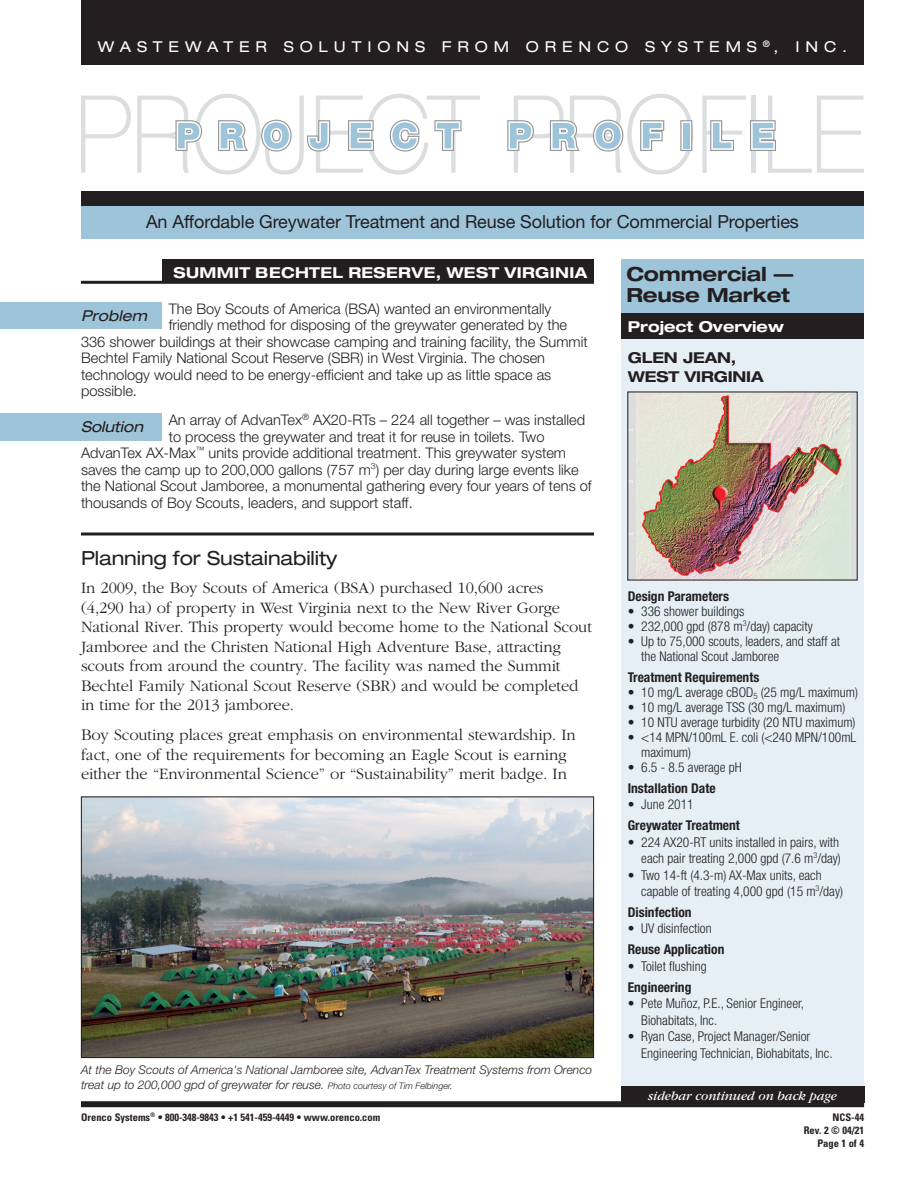
<style>
.page{position:relative;width:918px;height:1188px;background:#fff}
.page>*{position:absolute;margin:0;border:0;box-sizing:border-box;transform-origin:0 0}
.Story_Heading{font:expanded 19.5px "Helvetica Neue";letter-spacing:-.005em;color:#231f20}
.t1{font:700 expanded 19.5px/21px "Helvetica Neue";letter-spacing:-.01em;color:#231f20}
.t2{font:18px "Helvetica Neue";letter-spacing:-.005em;color:#231f20}
.Story_Text{font:300 16.5px/19.5px "Garamond";letter-spacing:-.005em;color:#231f20}
.t3{font:expanded 15px "Helvetica Neue";letter-spacing:.395em;color:#fff}
.Location_Utility{font:700 expanded 15px "Helvetica Neue";letter-spacing:.025em;color:#fff}
.Side_Bar_LOCATION{font:700 expanded 15px/19.5px "Helvetica Neue";letter-spacing:-.01em;color:#231f20}
.Location_Utility-2{font:700 expanded 15px "Helvetica Neue";color:#fff}
.t4{font:italic expanded 15px "Helvetica Neue";color:#231f20}
.Problem_Solution_Tex{font:300 14.7px "Helvetica Neue";color:#231f20}
.t5{font:300 condensed 13.5px/16.5px "Helvetica Neue";color:#231f20}
.Side_Bar_Sub_Head{font:700 condensed 13.5px "Helvetica Neue";color:#231f20}
.t6{font:italic 13.5px "Garamond";letter-spacing:-.005em;color:#fff}
.Captions{font:italic 300 12px/15px "Helvetica Neue";color:#231f20}
.t7{font:700 condensed 10.5px/12.6px "Univers";color:#231f20;text-align:right}
.s1{font-size:9px}
</style>
<div class="page">
<div style="left:621px;top:338px;width:243px;height:748px;background:#e5eff5"></div>
<div style="left:81px;top:192px;width:783px;height:14px;background:#231f20"></div>
<div style="left:81px;top:0;width:783px;height:65px;background:#231f20"></div>
<div style="left:621px;top:313px;width:243px;height:26px;background:#231f20"></div>
<div style="left:81px;top:1101px;width:783px;height:6px;background:#231f20"></div>
<div style="left:621px;top:1086px;width:243px;height:17px;background:#231f20"></div>
<div style="left:621px;top:259px;width:243px;height:54px;background:#9ec4da"></div>
<div style="left:0;top:302px;width:162px;height:27px;background:#9ec4da"></div>
<div style="left:0;top:414px;width:162px;height:27px;background:#9ec4da"></div>
<hr style="left:81px;top:281px;width:513px;height:3px;background:#231f20">
<svg style="left:81px;top:532px;width:513px;height:4px;background:#595657"></svg>
<svg style="left:81px;top:96px;width:50px;height:77px"></svg>
<svg style="left:137px;top:94px;width:343px;height:98px"></svg>
<svg style="left:505px;top:94px;width:188px;height:98px"></svg>
<div style="left:683px;top:123px;width:7px;height:25px;background:#9ec4da"></div>
<svg style="left:702px;top:96px;width:162px;height:77px"></svg>
<div style="left:81px;top:206px;width:783px;height:32px;background:#9ec4da"></div>
<div style="left:162px;top:259px;width:432px;height:23px;background:#231f20"></div>
<img style="left:629px;top:394px;width:227px;height:185px">
<div style="left:627px;top:392px;width:231px;height:189px;border:1px solid #231f20"></div>
<img style="left:83px;top:798px;width:509px;height:258px">
<div style="left:81px;top:796px;width:513px;height:262px;border:1px solid #231f20"></div>
<p class="t3" style="left:98px;top:38px;width:751px">WASTEWATER SOLUTIONS FROM ORENCO SYSTEMS <sup>®</sup>, INC.</p>
<p class="t2" style="left:146px;top:211px;width:654px">An Affordable Greywater Treatment and Reuse Solution for Commercial Properties</p>
<p class="Location_Utility" style="left:173px;top:263px;width:415px">SUMMIT BECHTEL RESERVE, WEST VIRGINIA</p>
<p class="Problem_Solution_Tex" style="left:169px;top:300px;width:384px">The Boy Scouts of America (BSA) wanted an environmentally</p>
<p class="Problem_Solution_Tex" style="left:169px;top:316px;width:400px">friendly method for disposing of the greywater generated by the</p>
<p class="Problem_Solution_Tex" style="left:81px;top:333px;width:508px">336 shower buildings at their showcase camping and training facility, the Summit</p>
<p class="Problem_Solution_Tex" style="left:81px;top:349px;width:466px">Bechtel Family National Scout Reserve (SBR) in West Virginia. The chosen</p>
<p class="Problem_Solution_Tex" style="left:81px;top:366px;width:472px">technology would need to be energy-efficient and take up as little space as</p>
<p class="Problem_Solution_Tex" style="left:81px;top:382px;width:58px">possible.</p>
<p class="Problem_Solution_Tex" style="left:169px;top:411px;width:418px">An array of AdvanTex<sup>®</sup> AX20-RTs – 224 all together – was installed</p>
<p class="Problem_Solution_Tex" style="left:169px;top:428px;width:377px">to process the greywater and treat it for reuse in toilets. Two</p>
<p class="Problem_Solution_Tex" style="left:81px;top:444px;width:487px">AdvanTex AX-Max<sup>™</sup> units provide additional treatment. This greywater system</p>
<p class="Problem_Solution_Tex" style="left:81px;top:461px;width:499px">saves the camp up to 200,000 gallons (757 m<sup>3</sup>) per day during large events like</p>
<p class="Problem_Solution_Tex" style="left:81px;top:477px;width:512px">the National Scout Jamboree, a monumental gathering every four years of tens of</p>
<p class="Problem_Solution_Tex" style="left:81px;top:494px;width:333px">thousands of Boy Scouts, leaders, and support staff.</p>
<p class="t4" style="left:81px;top:306px;width:68px">Problem</p>
<p class="t4" style="left:81px;top:418px;width:64px">Solution</p>
<p class="Story_Heading" style="left:81px;top:546px;width:258px">Planning for Sustainability</p>
<p class="Story_Text" style="left:81px;top:578px;width:513px">In 2009, the Boy Scouts of America (BSA) purchased 10,600 acres<br>(4,290 ha) of property in West Virginia next to the New River Gorge National River. This property would become home to the National Scout Jamboree and the Christen National High Adventure Base, attracting scouts from around the country. The facility was named the Summit Bechtel Family National Scout Reserve (SBR) and would be completed in time for the 2013 jamboree.</p>
<p class="Story_Text" style="left:81px;top:726px;width:496px">Boy Scouting places great emphasis on environmental stewardship. In fact, one of the requirements for becoming an Eagle Scout is earning either the “Environmental Science” or “Sustainability” merit badge. In</p>
<p class="Captions" style="left:81px;top:1062px;width:513px">At the Boy Scouts of America's National Jamboree site, AdvanTex Treatment Systems from Orenco treat up to 200,000 gpd of greywater for reuse. <span class="s1">Photo courtesy of Tim Felbinger.</span></p>
<h1 class="t1" style="left:626px;top:263px;width:168px">Commercial —<br>Reuse Market</h1>
<p class="Location_Utility-2" style="left:628px;top:317px;width:158px">Project Overview</p>
<p class="Side_Bar_LOCATION" style="left:628px;top:347px;width:137px">GLEN JEAN,<br>WEST VIRGINIA</p>
<p class="Side_Bar_Sub_Head" style="left:628px;top:588px;width:103px">Design Parameters</p>
<p class="t5" style="left:628px;top:603px;width:118px">• 336 shower buildings</p>
<p class="t5" style="left:628px;top:618px;width:186px">• 232,000 gpd (878 m<sup>3</sup>/day) capacity</p>
<p class="t5" style="left:641px;top:634px;width:200px;line-height:15px;text-indent:-14px">• Up to 75,000 scouts, leaders, and staff at the National Scout Jamboree</p>
<p class="Side_Bar_Sub_Head" style="left:628px;top:669px;width:133px">Treatment Requirements</p>
<p class="t5" style="left:628px;top:684px;width:232px">• 10 mg/L average cBOD<sub>5</sub> (25 mg/L maximum)</p>
<p class="t5" style="left:628px;top:699px;width:219px">• 10 mg/L average TSS (30 mg/L maximum)</p>
<p class="t5" style="left:628px;top:714px;width:229px">• 10 NTU average turbidity (20 NTU maximum)</p>
<p class="t5" style="left:641px;top:730px;width:217px;line-height:15px;text-indent:-14px">• &lt;14 MPN/100mL E. coli (&lt;240 MPN/100mL maximum)</p>
<p class="t5" style="left:628px;top:759px;width:116px">• 6.5 - 8.5 average pH</p>
<p class="Side_Bar_Sub_Head" style="left:628px;top:780px;width:89px">Installation Date</p>
<p class="t5" style="left:628px;top:796px;width:67px">• June 2011</p>
<p class="Side_Bar_Sub_Head" style="left:628px;top:817px;width:114px">Greywater Treatment</p>
<p class="t5" style="left:628px;top:833px;width:215px;text-align:right">• 224 AX20-RT units installed in pairs, with each pair treating 2,000 gpd (7.6 m<sup>3</sup>/day)</p>
<p class="t5" style="left:641px;top:866px;width:203px;text-indent:-14px">• Two 14-ft (4.3-m) AX-Max units, each capable of treating 4,000 gpd (15 m<sup>3</sup>/day)</p>
<p class="Side_Bar_Sub_Head" style="left:628px;top:904px;width:65px">Disinfection</p>
<p class="t5" style="left:628px;top:920px;width:85px">• UV disinfection</p>
<p class="Side_Bar_Sub_Head" style="left:628px;top:941px;width:98px">Reuse Application</p>
<p class="t5" style="left:628px;top:958px;width:80px">• Toilet flushing</p>
<p class="Side_Bar_Sub_Head" style="left:628px;top:979px;width:65px">Engineering</p>
<p class="t5" style="left:641px;top:995px;width:164px;text-indent:-14px">• Pete Muñoz, P.E., Senior Engineer,<br>Biohabitats, Inc.</p>
<p class="t5" style="left:641px;top:1028px;width:193px;text-indent:-14px">• Ryan Case, Project Manager/Senior<br>Engineering Technician, Biohabitats, Inc.</p>
<p class="t6" style="left:648px;top:1089px;width:190px">sidebar continued on back page</p>
<p class="t7" style="left:81px;top:1111px;width:301px">Orenco Systems<sup>®</sup> • 800-348-9843 • +1 541-459-4449 • www.orenco.com</p>
<p class="t7" style="left:804px;top:1111px;width:62px">NCS-44<br>Rev. 2 © 04/21<br>Page 1 of 4</p>
</div>
